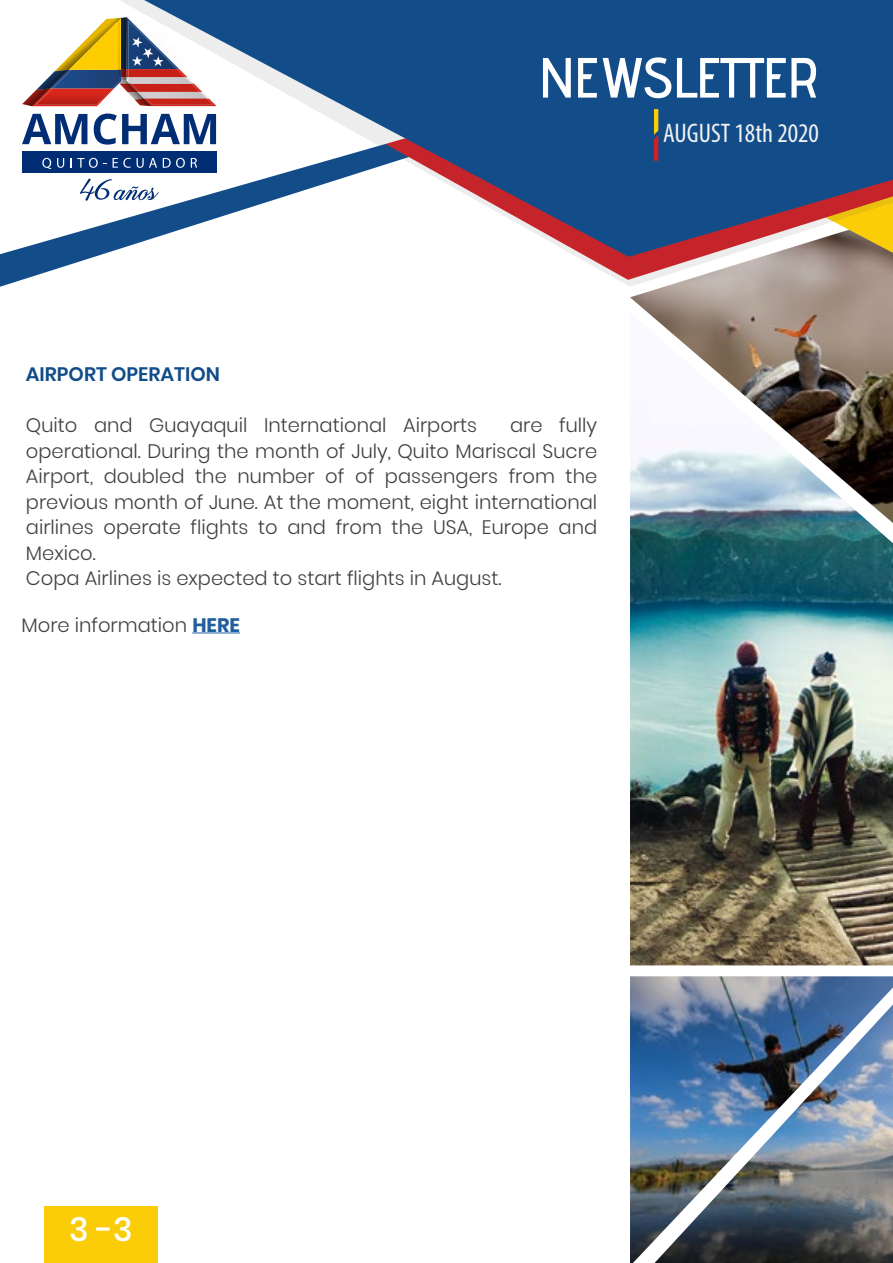
<style>
.page{position:relative;width:893px;height:1263px;background:#fff}
.page>*{position:absolute;margin:0;border:0;box-sizing:border-box;transform-origin:0 0}
.t1{font:600 56.55px "Advent Pro";letter-spacing:-.03em;color:#fff}
.t2{font:500 33px "Poppins";color:#fff}
.t3{font:condensed 27px "Myriad Pro";color:#f1f1f1}
.t4{font:300 19.5px/25.5px "Poppins";color:#404040}
.t5{font:600 19.5px "Poppins";color:#124d8a}
.s1{font-weight:700;color:#215e9e}
</style>
<div class="page">
<img style="left:631px;top:298px;width:262px;height:14px">
<img style="left:630px;top:312px;width:263px;height:653px">
<img style="left:630px;top:976px;width:263px;height:287px">
<svg style="left:630px;top:289px;width:263px;height:9px;background:#b0a198"></svg>
<svg style="left:0;top:106px;width:107px;height:150px"></svg>
<svg style="left:107px;top:216px;width:786px;height:71px"></svg>
<svg style="left:131px;top:0;width:762px;height:257px;fill:#124d8a"></svg>
<svg style="left:20px;top:112px;width:27px;height:33px"></svg>
<img style="left:217px;top:0;width:32px;height:161px">
<img style="left:58px;top:0;width:180px;height:153px">
<img style="left:47px;top:0;width:181px;height:142px">
<div style="left:23px;top:152px;width:194px;height:21px;background:#002d74"></div>
<svg style="left:42px;top:157px;width:155px;height:12px"></svg>
<svg style="left:22px;top:17px;width:195px;height:89px"></svg>
<svg style="left:76px;top:175px;width:83px;height:26px"></svg>
<svg style="left:654px;top:109px;width:4px;height:52px"></svg>
<div style="left:44px;top:1206px;width:114px;height:57px;background:#fbcd08"></div>
<hr style="left:192px;top:632px;width:48px;height:1px;background:#215e9e">
<h1 class="t1" style="left:538px;top:43px;width:282px">NEWSLETTER</h1>
<h3 class="t3" style="left:663px;top:117px;width:157px">AUGUST 18th 2020</h3>
<p class="t5" style="left:26px;top:363px;width:196px">AIRPORT OPERATION</p>
<p class="t4" style="left:26px;top:413px;width:453px">Quito and Guayaquil International Airports</p>
<p class="t4" style="left:26px;top:413px;width:573px;text-indent:484px">are fully operational. During the month of July, Quito Mariscal Sucre Airport, doubled the number of of passengers from the previous month of June. At the moment, eight international airlines operate flights to and from the USA, Europe and Mexico.<br>Copa Airlines is expected to start flights in August.</p>
<p class="t4" style="left:21px;top:612px;width:220px">More information <span class="s1">HERE</span></p>
<h2 class="t2" style="left:69px;top:1211px;width:65px">3 -3</h2>
</div>
